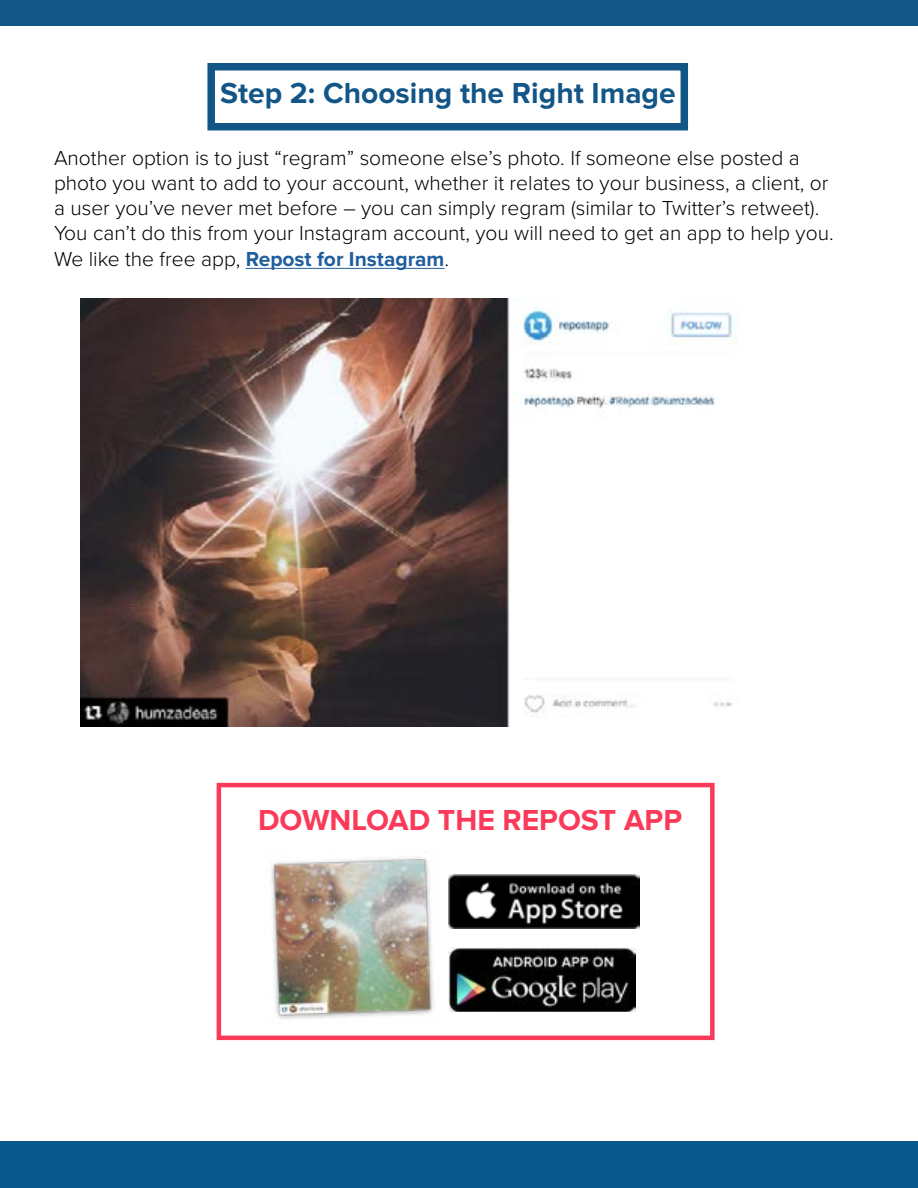
<style>
.page{position:relative;width:918px;height:1188px;background:#fff}
.page>*{position:absolute;margin:0;border:0;box-sizing:border-box;transform-origin:0 0}
.t1{font:700 30px "Proxima Nova";color:#125688}
.t2{font:700 30px "Proxima Nova";color:#fb3958}
.t3{font:300 21px/25.2px "Proxima Nova";color:#000}
.s1{font-weight:700;color:#215e9e}
</style>
<div class="page">
<div style="left:207px;top:63px;width:481px;height:67px;background:#fff;border:8px solid #125688"></div>
<hr style="left:246px;top:268px;width:199px;height:1px;background:#215e9e">
<div style="left:217px;top:783px;width:498px;height:257px;background:#fff;border:4px solid #fb3958"></div>
<img style="left:270px;top:851px;width:164px;height:168px">
<img style="left:449px;top:875px;width:191px;height:54px">
<img style="left:449px;top:948px;width:186px;height:64px">
<img style="left:80px;top:299px;width:653px;height:428px">
<div style="left:0;top:0;width:918px;height:25px;background:#125688"></div>
<div style="left:0;top:1141px;width:918px;height:47px;background:#08588b"></div>
<h1 class="t1" style="left:220px;top:76px;width:457px">Step 2: Choosing the Right Image</h1>
<p class="t3" style="left:54px;top:144px;width:781px">Another option is to just “regram” someone else’s photo. If someone else posted a photo you want to add to your account, whether it relates to your business, a client, or a user you’ve never met before – you can simply regram (similar to Twitter’s retweet).<br>You can’t do this from your Instagram account, you will need to get an app to help you.<br>We like the free app, <span class="s1">Repost for Instagram</span>.</p>
<h1 class="t2" style="left:258px;top:803px;width:425px">DOWNLOAD THE REPOST APP</h1>
</div>
